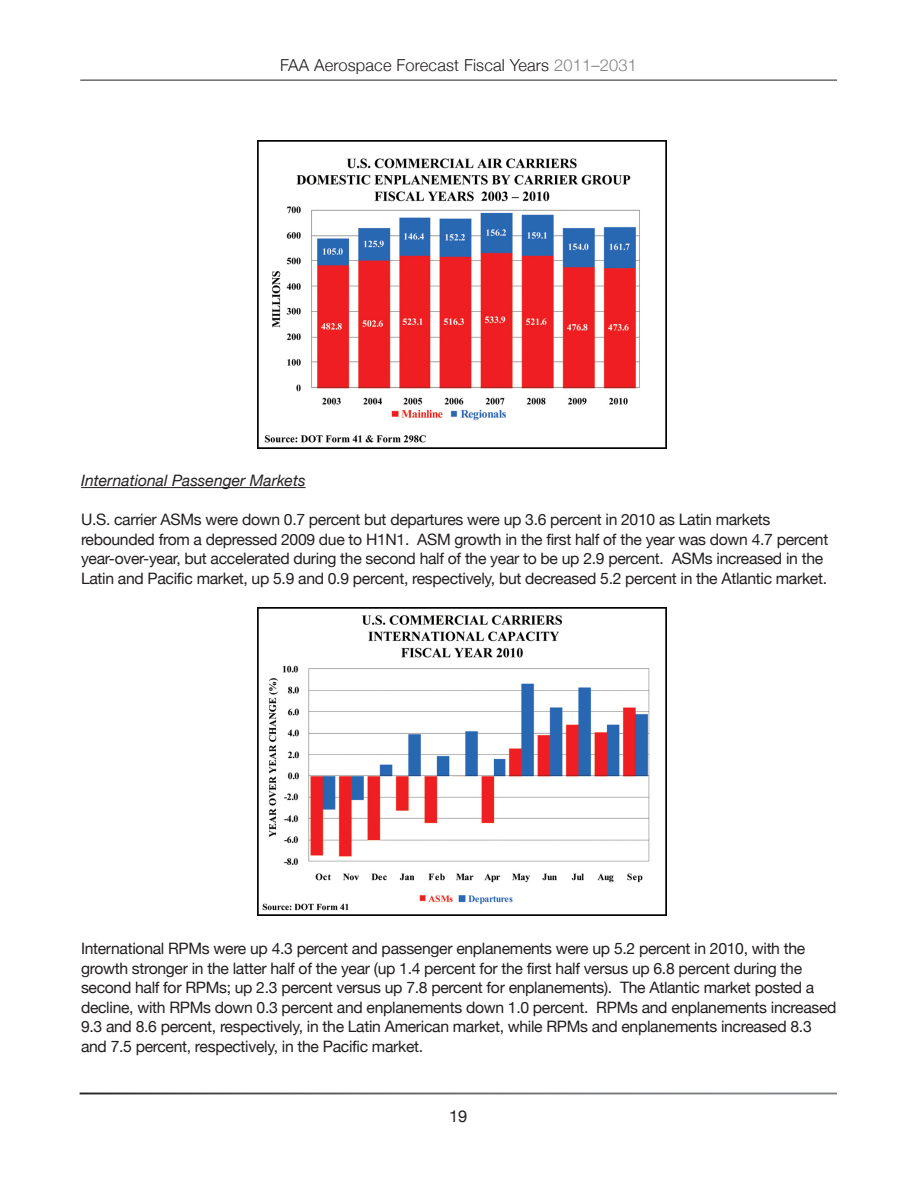
<style>
.page{position:relative;width:918px;height:1188px;background:#fff}
.page>*{position:absolute;margin:0;border:0;box-sizing:border-box;transform-origin:0 0}
.t1{font:300 16.5px "Helvetica Neue";letter-spacing:.01em;color:#231f20}
.t2{font:16.5px "Helvetica Neue";color:#231f20}
.t3{font:15.75px/19.5px "Helvetica Neue";letter-spacing:-.02em;color:#231f20}
.t4{font:italic 15.75px "Helvetica Neue";color:#231f20}
.s1{color:#808285}
</style>
<div class="page">
<hr style="left:80px;top:80px;width:757px;height:1px;background:#231f20">
<hr style="left:81px;top:487px;width:225px;height:1px;background:#231f20">
<img style="left:257px;top:140px;width:410px;height:308px">
<img style="left:257px;top:608px;width:410px;height:308px">
<p class="t1" style="left:280px;top:55px;width:359px">FAA Aerospace Forecast Fiscal Years <span class="s1">2011–2031</span></p>
<p class="t4" style="left:81px;top:471px;width:226px">International Passenger Markets</p>
<p class="t3" style="left:81px;top:509px;width:749px">U.S. carrier ASMs were down 0.7 percent but departures were up 3.6 percent in 2010 as Latin markets rebounded from a depressed 2009 due to H1N1. ASM growth in the first half of the year was down 4.7 percent year-over-year, but accelerated during the second half of the year to be up 2.9 percent. ASMs increased in the Latin and Pacific market, up 5.9 and 0.9 percent, respectively, but decreased 5.2 percent in the Atlantic market.</p>
<p class="t3" style="left:81px;top:938px;width:757px">International RPMs were up 4.3 percent and passenger enplanements were up 5.2 percent in 2010, with the growth stronger in the latter half of the year (up 1.4 percent for the first half versus up 6.8 percent during the second half for RPMs; up 2.3 percent versus up 7.8 percent for enplanements). The Atlantic market posted a decline, with RPMs down 0.3 percent and enplanements down 1.0 percent. RPMs and enplanements increased 9.3 and 8.6 percent, respectively, in the Latin American market, while RPMs and enplanements increased 8.3 and 7.5 percent, respectively, in the Pacific market.</p>
<p class="t2" style="left:449px;top:1106px;width:20px">19</p>
</div>
